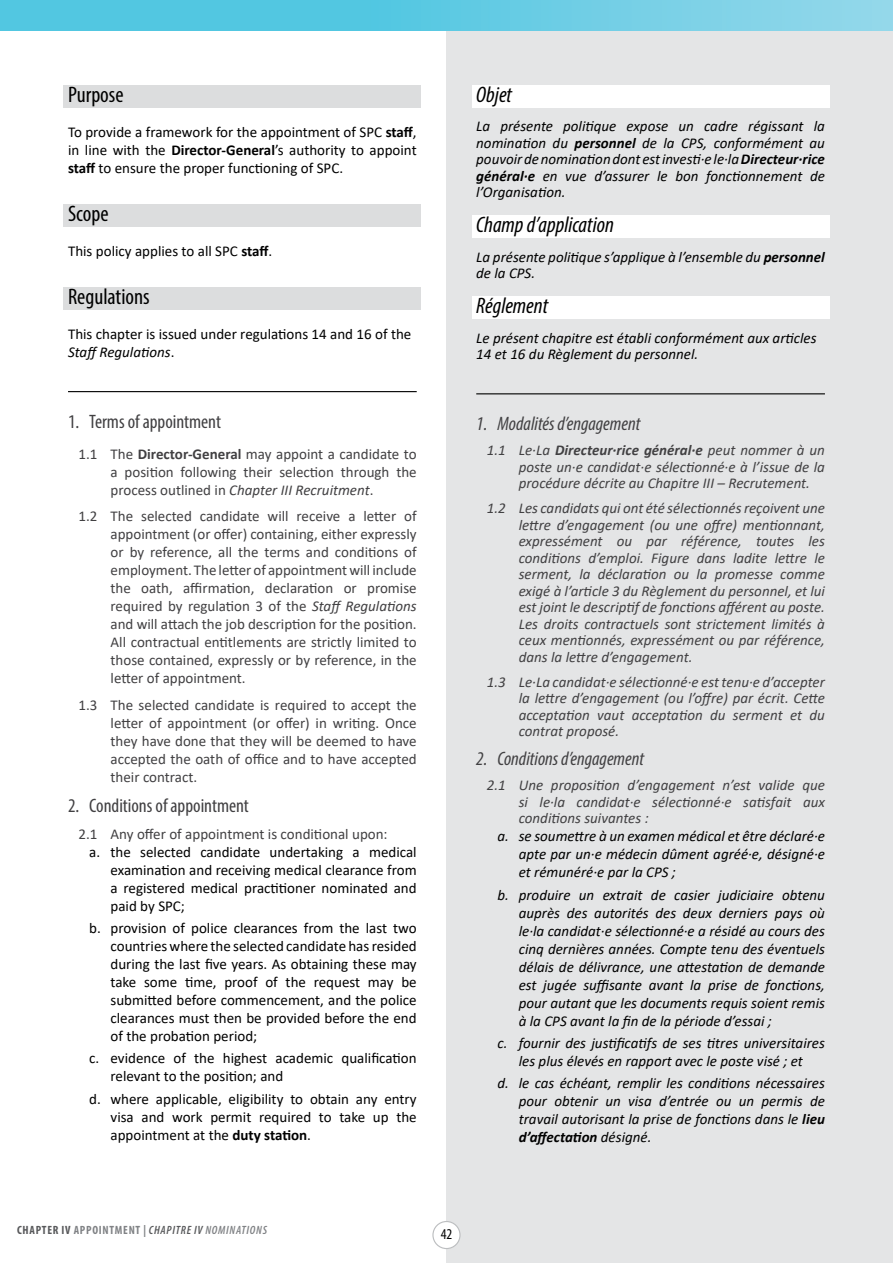
<style>
.page{position:relative;width:893px;height:1263px;background:#fff}
.page>*{position:absolute;margin:0;border:0;box-sizing:border-box;transform-origin:0 0}
.t1{font:italic condensed 22.5px "Myriad Pro";color:#000}
.t2{font:condensed 22.5px "Myriad Pro";color:#000}
.t3{font:italic condensed 19.5px "Myriad Pro";color:#414042}
.t4{font:condensed 19.5px "Myriad Pro";color:#414042}
.t5{font:italic 15px/18px "Calibri";color:#000;text-align:justify}
.t6{font:15px/18px "Calibri";color:#000;text-align:justify}
.t7{font:italic 15px/16.5px "Calibri";color:#414042;text-align:justify}
.t8{font:15px/18px "Calibri";color:#414042;text-align:justify}
.t9{font:condensed 15px "Myriad Pro";color:#000}
.t10{font:700 condensed 12px "Myriad Pro";letter-spacing:.06em;color:#808285}
.s1{font-weight:700}
.s2{font-style:italic}
.s3{color:#58595b}
.s4{font-weight:600;font-style:italic;color:#58595b}
.s5{font-weight:600;font-style:italic}
</style>
<div class="page">
<div style="left:446px;top:0;width:447px;height:1263px;background:#e4e5e6"></div>
<div style="left:433px;top:1221px;width:27px;height:27px;background:#fff;border-radius:50%"></div>
<div style="left:432px;top:1221px;width:29px;height:28px;border:1px solid #bcbec0;border-radius:50%"></div>
<img style="left:0;top:0;width:893px;height:30px">
<div style="left:64px;top:85px;width:357px;height:23px;background:#dcddde"></div>
<div style="left:64px;top:204px;width:357px;height:23px;background:#dcddde"></div>
<div style="left:64px;top:287px;width:357px;height:23px;background:#dcddde"></div>
<hr style="left:68px;top:391px;width:349px;height:1px;background:#000">
<div style="left:472px;top:85px;width:357px;height:23px;background:#fff"></div>
<div style="left:472px;top:216px;width:357px;height:22px;background:#fff"></div>
<div style="left:472px;top:297px;width:357px;height:22px;background:#fff"></div>
<hr style="left:476px;top:393px;width:349px;height:1px;background:#000">
<h1 class="t2" style="left:68px;top:81px;width:57px">Purpose</h1>
<p class="t6" style="left:68px;top:123px;width:350px">To provide a framework for the appointment of SPC <span class="s1">staff</span>, in line with the <span class="s1">Director-General</span>’s authority to appoint <span class="s1">staff</span> to ensure the proper functioning of SPC.</p>
<h1 class="t2" style="left:68px;top:200px;width:42px">Scope</h1>
<p class="t6" style="left:68px;top:242px;width:206px">This policy applies to all SPC <span class="s1">staff</span>.</p>
<h1 class="t2" style="left:68px;top:283px;width:83px">Regulations</h1>
<p class="t6" style="left:68px;top:325px;width:345px">This chapter is issued under regulations 14 and 16 of the<br><span class="s2">Staff Regulations</span>.</p>
<h2 class="t4" style="left:68px;top:410px;width:155px">1. Terms of appointment</h2>
<p class="t8" style="left:111px;top:444px;width:308px;text-indent:-32px">1.1 The <span class="s1">Director-General</span> may appoint a candidate to a position following their selection through the process outlined in <span class="s2">Chapter III Recruitment</span>.</p>
<p class="t8" style="left:111px;top:507px;width:308px;text-indent:-32px">1.2 The selected candidate will receive a letter of appointment (or offer) containing, either expressly or by reference, all the terms and conditions of employment. The letter of appointment will include the oath, affirmation, declaration or promise required by regulation 3 of the <span class="s2">Staff Regulations </span>and will attach the job description for the position.<br>All contractual entitlements are strictly limited to those contained, expressly or by reference, in the letter of appointment.</p>
<p class="t8" style="left:111px;top:695px;width:308px;text-indent:-32px">1.3 The selected candidate is required to accept the letter of appointment (or offer) in writing. Once they have done that they will be deemed to have accepted the oath of office and to have accepted their contract.</p>
<h2 class="t4" style="left:68px;top:794px;width:182px">2. Conditions of appointment</h2>
<p class="t8" style="left:79px;top:824px;width:311px">2.1 Any offer of appointment is conditional upon:</p>
<p class="t6" style="left:111px;top:842px;width:308px;text-indent:-21px">a. the selected candidate undertaking a medical examination and receiving medical clearance from a registered medical practitioner nominated and paid by SPC;</p>
<p class="t6" style="left:111px;top:919px;width:308px;text-indent:-21px">b. provision of police clearances from the last two countries where the selected candidate has resided during the last five years. As obtaining these may take some time, proof of the request may be submitted before commencement, and the police clearances must then be provided before the end of the probation period;</p>
<p class="t6" style="left:111px;top:1049px;width:308px;text-indent:-21px">c. evidence of the highest academic qualification relevant to the position; and</p>
<p class="t6" style="left:111px;top:1089px;width:308px;text-indent:-21px">d. where applicable, eligibility to obtain any entry visa and work permit required to take up the appointment at the <span class="s1">duty station</span>.</p>
<h1 class="t1" style="left:476px;top:81px;width:37px">Objet</h1>
<p class="t5" style="left:476px;top:117px;width:350px;line-height:16.5px">La présente politique expose un cadre régissant la nomination du <span class="s1">personnel</span> de la CPS, conformément au pouvoir de nomination dont est investi·e le·la <span class="s1">Directeur·rice général·e</span> en vue d’assurer le bon fonctionnement de l’Organisation.</p>
<h1 class="t1" style="left:476px;top:211px;width:139px">Champ d’application</h1>
<p class="t5" style="left:476px;top:248px;width:350px;line-height:16.5px">La présente politique s’applique à l’ensemble du <span class="s1">personnel </span>de la CPS.</p>
<h1 class="t1" style="left:476px;top:292px;width:73px">Réglement</h1>
<p class="t5" style="left:476px;top:329px;width:342px;line-height:16.5px">Le présent chapitre est établi conformément aux articles<br>14 et 16 du Règlement du personnel.</p>
<h2 class="t3" style="left:476px;top:412px;width:166px">1. Modalités d’engagement</h2>
<p class="t7" style="left:519px;top:441px;width:308px;text-indent:-32px">1.1 Le·La <span class="s1">Directeur·rice général·e</span> peut nommer à un poste un·e candidat·e sélectionné·e à l’issue de la procédure décrite au Chapitre III – Recrutement.</p>
<p class="t7" style="left:519px;top:499px;width:308px;text-indent:-32px">1.2 Les candidats qui ont été sélectionnés reçoivent une lettre d’engagement (ou une offre) mentionnant, expressément ou par référence, toutes les conditions d’emploi. Figure dans ladite lettre le serment, la déclaration ou la promesse comme exigé à l’article 3 du Règlement du personnel, et lui est joint le descriptif de fonctions afférent au poste.<br>Les droits contractuels sont strictement limités à ceux mentionnés, expressément ou par référence, dans la lettre d’engagement.</p>
<p class="t7" style="left:519px;top:673px;width:308px;text-indent:-32px">1.3 Le·La candidat·e sélectionné·e est tenu·e d’accepter la lettre d’engagement (ou l’offre) par écrit. Cette acceptation vaut acceptation du serment et du contrat proposé.</p>
<h2 class="t3" style="left:476px;top:747px;width:169px">2. Conditions d’engagement</h2>
<p class="t7" style="left:519px;top:776px;width:308px;text-indent:-32px">2.1 Une proposition d’engagement n’est valide que si le·la candidat·e sélectionné·e satisfait aux conditions suivantes :</p>
<p class="t5" style="left:519px;top:827px;width:308px;text-indent:-21px">a. se soumettre à un examen médical et être déclaré·e apte par un·e médecin dûment agréé·e, désigné·e et rémunéré·e par la CPS ;</p>
<p class="t5" style="left:519px;top:885px;width:308px;text-indent:-21px">b. produire un extrait de casier judiciaire obtenu auprès des autorités des deux derniers pays où le·la candidat·e sélectionné·e a résidé au cours des cinq dernières années. Compte tenu des éventuels délais de délivrance, une attestation de demande est jugée suffisante avant la prise de fonctions, pour autant que les documents requis soient remis à la CPS avant la fin de la période d’essai ;</p>
<p class="t5" style="left:497px;top:1033px;width:329px;text-align:center">c. fournir des justificatifs de ses titres universitaires les plus élevés en rapport avec le poste visé ; et</p>
<p class="t5" style="left:519px;top:1073px;width:308px;text-indent:-21px">d. le cas échéant, remplir les conditions nécessaires pour obtenir un visa d’entrée ou un permis de travail autorisant la prise de fonctions dans le <span class="s1">lieu d’affectation</span> désigné.</p>
<p class="t10" style="left:17px;top:1223px;width:251px"><span class="s3">CHAPTER IV</span> APPOINTMENT | <span class="s4">CHAPITRE IV</span> <span class="s5">NOMINATIONS</span></p>
<p class="t9" style="left:441px;top:1225px;width:13px">42</p>
</div>
